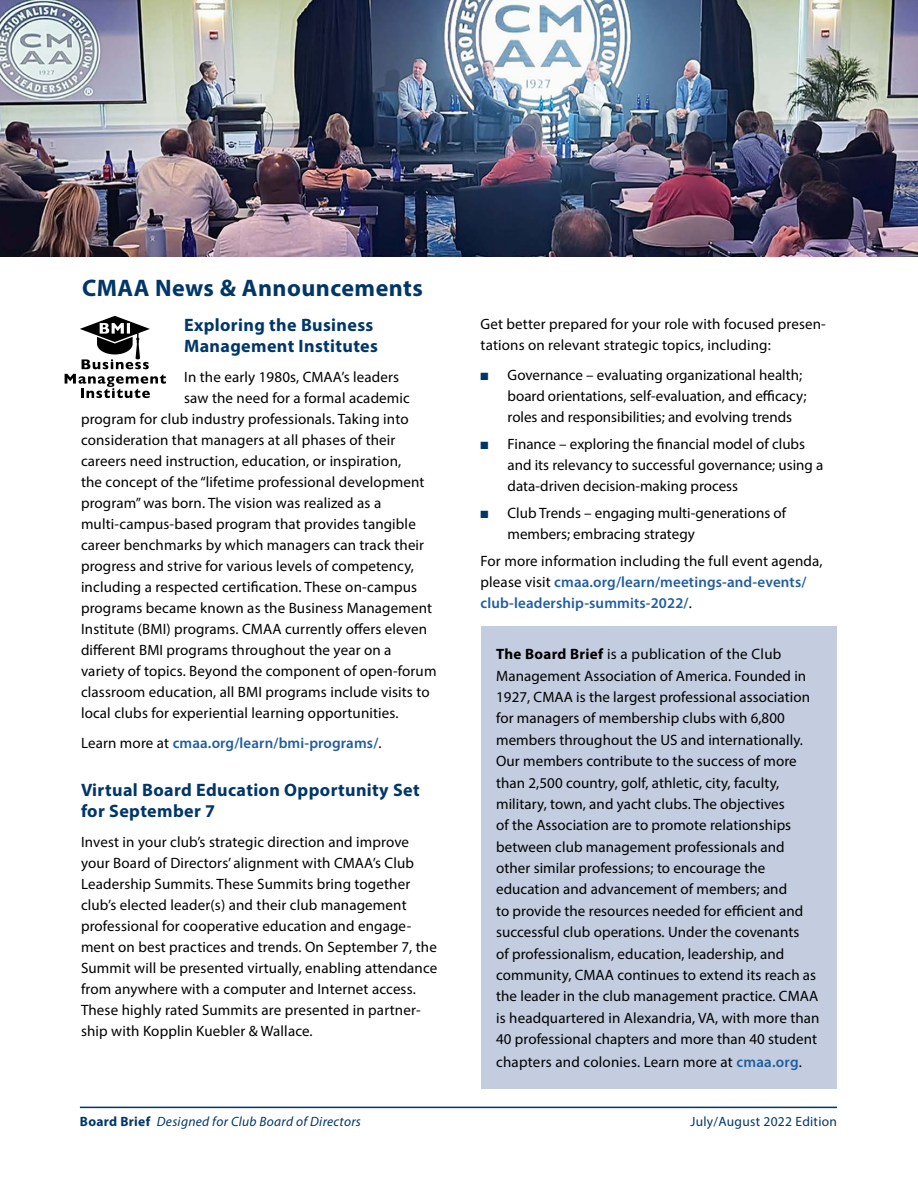
<style>
.page{position:relative;width:918px;height:1188px;background:#fff}
.page>*{position:absolute;margin:0;border:0;box-sizing:border-box;transform-origin:0 0}
.HeadB{font:700 24px "Myriad Pro";letter-spacing:.02em;color:#003768}
.HeadC{font:700 18px/21px "Myriad Pro";letter-spacing:.02em;color:#003768}
.BodyA{font:15px/21.5px "Myriad Pro";letter-spacing:.005em;color:#000}
.BodyA-2{font:600 15px/21px "Myriad Pro";letter-spacing:.01em;color:#215e9e}
.t1{font:italic 13.5px "Myriad Pro";letter-spacing:.02em;color:#003768}
.t2{font:13.5px "Myriad Pro";letter-spacing:.02em;color:#003768}
.s1{font-weight:400;color:#000}
.s2{color:#003768}
.s3{font-weight:700}
.s4{font-weight:600;color:#215e9e}
.s5{font-weight:700;font-style:normal}
</style>
<div class="page">
<hr style="left:80px;top:1107px;width:757px;height:1px;background:#003768">
<div style="left:481px;top:626px;width:356px;height:463px;background:#c3cddf"></div>
<img style="left:0;top:0;width:918px;height:256px">
<svg style="left:65px;top:316px;width:101px;height:82px"></svg>
<p class="HeadB" style="left:82px;top:272px;width:342px">CMAA News &amp; Announcements</p>
<p class="HeadC" style="left:184px;top:314px;width:195px">Exploring the Business<br>Management Institutes</p>
<p class="BodyA" style="left:184px;top:366px;width:216px">In the early 1980s, CMAA’s leaders</p>
<p class="BodyA" style="left:184px;top:387px;width:227px">saw the need for a formal academic</p>
<p class="BodyA" style="left:81px;top:408px;width:329px">program for club industry professionals. Taking into</p>
<p class="BodyA" style="left:81px;top:429px;width:316px">consideration that managers at all phases of their</p>
<p class="BodyA" style="left:81px;top:450px;width:322px">careers need instruction, education, or inspiration,</p>
<p class="BodyA" style="left:81px;top:471px;width:345px">the concept of the “lifetime professional development</p>
<p class="BodyA" style="left:81px;top:492px;width:302px">program” was born. The vision was realized as a</p>
<p class="BodyA" style="left:81px;top:513px;width:336px">multi-campus-based program that provides tangible</p>
<p class="BodyA" style="left:81px;top:534px;width:345px">career benchmarks by which managers can track their</p>
<p class="BodyA" style="left:81px;top:555px;width:335px">progress and strive for various levels of competency,</p>
<p class="BodyA" style="left:81px;top:576px;width:338px">including a respected certification. These on-campus</p>
<p class="BodyA" style="left:81px;top:597px;width:353px">programs became known as the Business Management</p>
<p class="BodyA" style="left:81px;top:618px;width:348px">Institute (BMI) programs. CMAA currently offers eleven</p>
<p class="BodyA" style="left:81px;top:639px;width:312px">different BMI programs throughout the year on a</p>
<p class="BodyA" style="left:81px;top:660px;width:357px">variety of topics. Beyond the component of open-forum</p>
<p class="BodyA" style="left:81px;top:681px;width:350px">classroom education, all BMI programs include visits to</p>
<p class="BodyA" style="left:81px;top:702px;width:319px">local clubs for experiential learning opportunities.</p>
<p class="BodyA-2" style="left:81px;top:732px;width:302px"><span class="s1">Learn more at</span> cmaa.org/learn/bmi-programs/<span class="s1">.</span></p>
<p class="HeadC" style="left:81px;top:779px;width:340px">Virtual Board Education Opportunity Set for September 7</p>
<p class="BodyA" style="left:81px;top:831px;width:358px;line-height:21px">Invest in your club’s strategic direction and improve your Board of Directors’ alignment with CMAA’s Club Leadership Summits. These Summits bring together club’s elected leader(s) and their club management professional for cooperative education and engage&shy;ment on best practices and trends. On September 7, the Summit will be presented virtually, enabling attendance from anywhere with a computer and Internet access.<br>These highly rated Summits are presented in partner&shy;ship with Kopplin Kuebler &amp; Wallace.</p>
<p class="BodyA" style="left:481px;top:313px;width:347px;line-height:21px">Get better prepared for your role with focused presen&shy;tations on relevant strategic topics, including:</p>
<p class="BodyA" style="left:508px;top:364px;width:300px;line-height:21px;text-indent:-27px"><span class="s2">■</span> Governance – evaluating organizational health; board orientations, self-evaluation, and efficacy; roles and responsibilities; and evolving trends</p>
<p class="BodyA" style="left:508px;top:433px;width:317px;line-height:21px;text-indent:-27px"><span class="s2">■</span> Finance – exploring the financial model of clubs and its relevancy to successful governance; using a data-driven decision-making process</p>
<p class="BodyA" style="left:508px;top:502px;width:280px;line-height:21px;text-indent:-27px"><span class="s2">■</span> Club Trends – engaging multi-generations of members; embracing strategy</p>
<p class="BodyA-2" style="left:481px;top:550px;width:344px"><span class="s1">For more information including the full event agenda, please visit</span> cmaa.org/learn/meetings-and-events/ club-leadership-summits-2022/<span class="s1">.</span></p>
<p class="BodyA" style="left:496px;top:643px;width:325px"><span class="s3">The Board Brief</span> is a publication of the Club Management Association of America. Founded in 1927, CMAA is the largest professional association for managers of membership clubs with 6,800 members throughout the US and internationally.<br>Our members contribute to the success of more than 2,500 country, golf, athletic, city, faculty, military, town, and yacht clubs. The objectives<br>of the Association are to promote relationships between club management professionals and other similar professions; to encourage the education and advancement of members; and<br>to provide the resources needed for efficient and successful club operations. Under the covenants<br>of professionalism, education, leadership, and community, CMAA continues to extend its reach as the leader in the club management practice. CMAA is headquartered in Alexandria, VA, with more than 40 professional chapters and more than 40 student</p>
<p class="BodyA" style="left:496px;top:1051px;width:307px">chapters and colonies. Learn more at <span class="s4">cmaa.org</span>.</p>
<p class="t1" style="left:80px;top:1113px;width:283px"><span class="s5">Board Brief</span> Designed for Club Board of Directors</p>
<p class="t2" style="left:691px;top:1113px;width:148px">July/August 2022 Edition</p>
</div>
